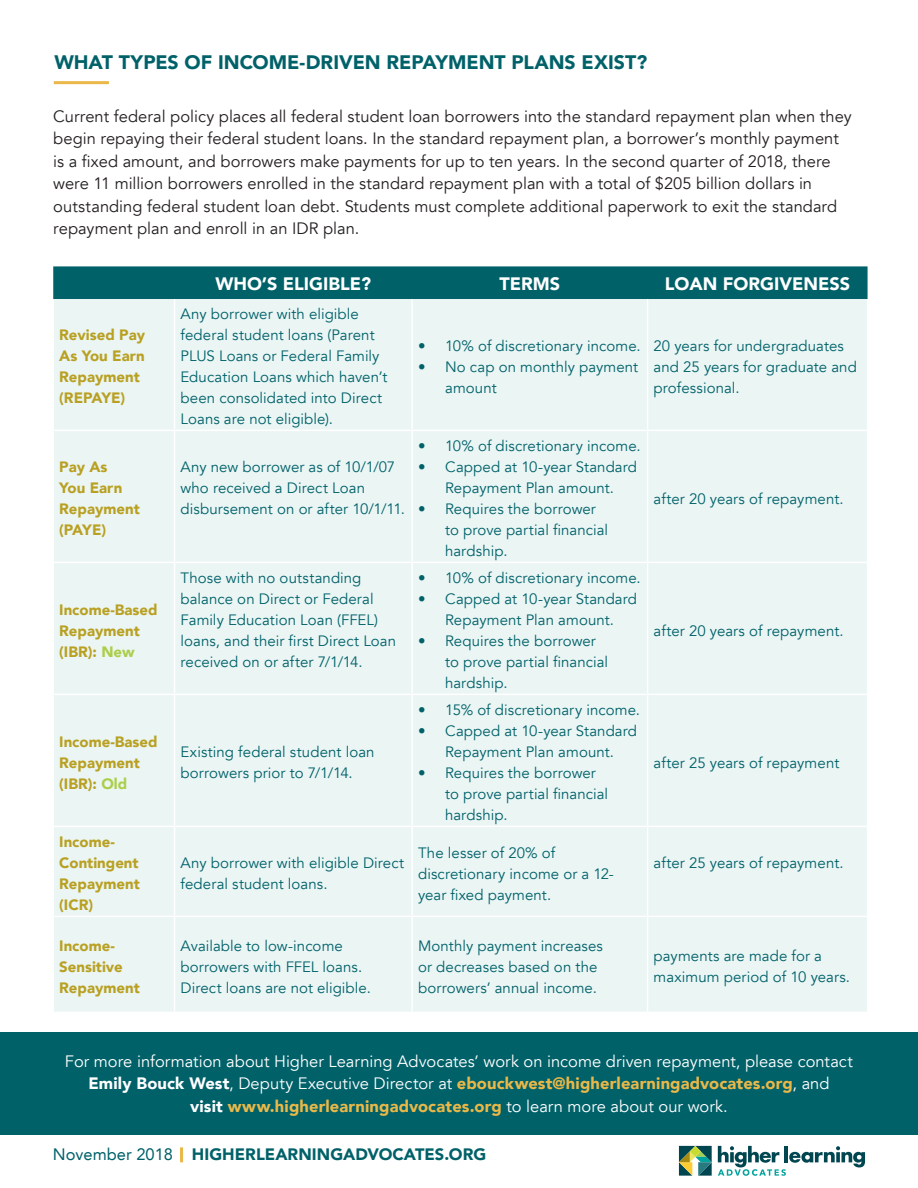
<style>
.page{position:relative;width:918px;height:1188px;background:#fff}
.page>*{position:absolute;margin:0;border:0;box-sizing:border-box;transform-origin:0 0}
.t1{font:900 19.5px "Avenir LT";color:#006169}
.t2{font:900 18px "Avenir";color:#fff}
.t3{font:16.5px/22.5px "Avenir";color:#231f20}
.t4{font:16.5px/22.5px "Avenir LT";color:#fff;text-align:center}
.t5{font:900 16.5px "Avenir LT";letter-spacing:.01em;color:#eab848}
.t6{font:900 16.5px "Avenir LT";letter-spacing:.005em;color:#006169}
.body{font:15px/21px "Avenir";letter-spacing:.005em;color:#006169}
.t7{font:900 15px/21px "Avenir";color:#b9a021}
.s1{color:#abce49}
.s2{font-weight:900}
.s3{font-weight:900;color:#eab848}
.s4{color:#fff}
.s5{font-weight:400;color:#fff}
.s6{font-weight:400}
</style>
<div class="page">
<hr style="left:54px;top:81px;width:55px;height:3px;background:#eab848">
<hr style="left:0;top:1134px;width:916px;height:1px;background:#006169">
<div style="left:0;top:1032px;width:918px;height:102px;background:#006169"></div>
<div style="left:53px;top:266px;width:815px;height:33px;background:#006169"></div>
<div style="left:54px;top:299px;width:813px;height:713px;background:#eaf5f4"></div>
<hr style="left:174px;top:299px;width:1px;height:131px;background:#fff">
<hr style="left:411px;top:299px;width:2px;height:131px;background:#fff">
<hr style="left:647px;top:299px;width:1px;height:131px;background:#fff">
<hr style="left:52px;top:430px;width:123px;height:1px;background:#fff">
<hr style="left:175px;top:430px;width:237px;height:1px;background:#fff">
<hr style="left:174px;top:431px;width:1px;height:131px;background:#fff">
<hr style="left:412px;top:430px;width:236px;height:1px;background:#fff">
<hr style="left:411px;top:431px;width:2px;height:131px;background:#fff">
<hr style="left:648px;top:430px;width:220px;height:1px;background:#fff">
<hr style="left:647px;top:431px;width:1px;height:131px;background:#fff">
<hr style="left:52px;top:562px;width:123px;height:1px;background:#fff">
<hr style="left:175px;top:562px;width:237px;height:1px;background:#fff">
<hr style="left:174px;top:563px;width:1px;height:131px;background:#fff">
<hr style="left:412px;top:562px;width:236px;height:1px;background:#fff">
<hr style="left:411px;top:563px;width:2px;height:131px;background:#fff">
<hr style="left:648px;top:562px;width:220px;height:1px;background:#fff">
<hr style="left:647px;top:563px;width:1px;height:131px;background:#fff">
<hr style="left:52px;top:694px;width:123px;height:1px;background:#fff">
<hr style="left:175px;top:694px;width:237px;height:1px;background:#fff">
<hr style="left:174px;top:695px;width:1px;height:131px;background:#fff">
<hr style="left:412px;top:694px;width:236px;height:1px;background:#fff">
<hr style="left:411px;top:695px;width:2px;height:131px;background:#fff">
<hr style="left:648px;top:694px;width:220px;height:1px;background:#fff">
<hr style="left:647px;top:695px;width:1px;height:131px;background:#fff">
<hr style="left:52px;top:826px;width:123px;height:1px;background:#fff">
<hr style="left:175px;top:826px;width:237px;height:1px;background:#fff">
<hr style="left:174px;top:827px;width:1px;height:89px;background:#fff">
<hr style="left:412px;top:826px;width:236px;height:1px;background:#fff">
<hr style="left:411px;top:827px;width:2px;height:89px;background:#fff">
<hr style="left:648px;top:826px;width:220px;height:1px;background:#fff">
<hr style="left:647px;top:827px;width:1px;height:89px;background:#fff">
<hr style="left:52px;top:916px;width:123px;height:1px;background:#fff">
<hr style="left:175px;top:916px;width:237px;height:1px;background:#fff">
<hr style="left:174px;top:917px;width:1px;height:95px;background:#fff">
<hr style="left:412px;top:916px;width:236px;height:1px;background:#fff">
<hr style="left:411px;top:917px;width:2px;height:95px;background:#fff">
<hr style="left:648px;top:916px;width:220px;height:1px;background:#fff">
<hr style="left:647px;top:917px;width:1px;height:95px;background:#fff">
<svg style="left:718px;top:1146px;width:147px;height:30px"></svg>
<svg style="left:679px;top:1146px;width:33px;height:30px"></svg>
<hr style="left:180px;top:1147px;width:3px;height:15px;background:#eab848">
<p class="t1" style="left:54px;top:50px;width:594px">WHAT TYPES OF INCOME-DRIVEN REPAYMENT PLANS EXIST?</p>
<p class="t3" style="left:53px;top:105px;width:800px">Current federal policy places all federal student loan borrowers into the standard repayment plan when they begin repaying their federal student loans. In the standard repayment plan, a borrower’s monthly payment is a fixed amount, and borrowers make payments for up to ten years. In the second quarter of 2018, there were 11 million borrowers enrolled in the standard repayment plan with a total of $205 billion dollars in outstanding federal student loan debt. Students must complete additional paperwork to exit the standard repayment plan and enroll in an IDR plan.</p>
<p class="t7" style="left:59px;top:324px;width:87px">Revised Pay<br>As You Earn<br>Repayment (REPAYE)</p>
<p class="t2" style="left:215px;top:269px;width:157px">WHO’S ELIGIBLE?</p>
<p class="t2" style="left:500px;top:269px;width:62px">TERMS</p>
<p class="t2" style="left:665px;top:269px;width:187px">LOAN FORGIVENESS</p>
<p class="body" style="left:181px;top:304px;width:209px">Any borrower with eligible federal student loans (Parent<br>PLUS Loans or Federal Family<br>Education Loans which haven’t been consolidated into Direct<br>Loans are not eligible).</p>
<p class="body" style="left:418px;top:336px;width:224px">• 10% of discretionary income.</p>
<p class="body" style="left:445px;top:357px;width:195px;text-indent:-27px">• No cap on monthly payment amount</p>
<p class="body" style="left:654px;top:336px;width:205px">20 years for undergraduates and 25 years for graduate and professional.</p>
<p class="t7" style="left:59px;top:456px;width:82px">Pay As<br>You Earn<br>Repayment (PAYE)</p>
<p class="body" style="left:181px;top:457px;width:226px">Any new borrower as of 10/1/07 who received a Direct Loan disbursement on or after 10/1/11.</p>
<p class="body" style="left:418px;top:436px;width:224px">• 10% of discretionary income.</p>
<p class="body" style="left:418px;top:457px;width:220px;text-align:center">• Capped at 10-year Standard<br>Repayment Plan amount.</p>
<p class="body" style="left:445px;top:499px;width:165px;text-indent:-27px">• Requires the borrower to prove partial financial hardship.</p>
<p class="t7" style="left:59px;top:599px;width:100px">Income-Based<br>Repayment (IBR): <span class="s1">New</span></p>
<p class="body" style="left:181px;top:568px;width:217px">Those with no outstanding balance on Direct or Federal<br>Family Education Loan (FFEL) loans, and their first Direct Loan received on or after 7/1/14.</p>
<p class="body" style="left:418px;top:568px;width:224px">• 10% of discretionary income.</p>
<p class="body" style="left:418px;top:589px;width:220px;text-align:center">• Capped at 10-year Standard<br>Repayment Plan amount.</p>
<p class="body" style="left:445px;top:631px;width:165px;text-indent:-27px">• Requires the borrower to prove partial financial hardship.</p>
<p class="t7" style="left:59px;top:731px;width:100px">Income-Based<br>Repayment (IBR): <span class="s1">Old</span></p>
<p class="body" style="left:181px;top:742px;width:196px">Existing federal student loan borrowers prior to 7/1/14.</p>
<p class="body" style="left:418px;top:700px;width:223px">• 15% of discretionary income.</p>
<p class="body" style="left:418px;top:721px;width:220px;text-align:center">• Capped at 10-year Standard<br>Repayment Plan amount.</p>
<p class="body" style="left:445px;top:763px;width:165px;text-indent:-27px">• Requires the borrower to prove partial financial hardship.</p>
<p class="body" style="left:654px;top:489px;width:192px">after 20 years of repayment.</p>
<p class="body" style="left:654px;top:621px;width:192px">after 20 years of repayment.</p>
<p class="body" style="left:654px;top:753px;width:187px">after 25 years of repayment</p>
<p class="t7" style="left:59px;top:831px;width:82px">Income-<br>Contingent<br>Repayment (ICR)</p>
<p class="body" style="left:181px;top:853px;width:225px">Any borrower with eligible Direct federal student loans.</p>
<p class="body" style="left:418px;top:843px;width:197px">The lesser of 20% of discretionary income or a 12- year fixed payment.</p>
<p class="body" style="left:654px;top:853px;width:192px">after 25 years of repayment.</p>
<p class="t7" style="left:59px;top:935px;width:82px">Income-<br>Sensitive<br>Repayment</p>
<p class="body" style="left:181px;top:936px;width:192px">Available to low-income borrowers with FFEL loans.<br>Direct loans are not eligible.</p>
<p class="body" style="left:418px;top:936px;width:186px">Monthly payment increases or decreases based on the borrowers’ annual income.</p>
<p class="body" style="left:654px;top:946px;width:198px">payments are made for a maximum period of 10 years.</p>
<p class="t4" style="left:65px;top:1050px;width:790px">For more information about Higher Learning Advocates’ work on income driven repayment, please contact<br><span class="s2">Emily Bouck West</span>, Deputy Executive Director at <span class="s3">ebouckwest@higherlearningadvocates.org</span>, and</p>
<p class="t5" style="left:190px;top:1096px;width:539px"><span class="s4">visit</span> www.higherlearningadvocates.org <span class="s5">to learn more about our work.</span></p>
<p class="t6" style="left:53px;top:1144px;width:435px"><span class="s6">November 2018</span> HIGHERLEARNINGADVOCATES.ORG</p>
</div>
